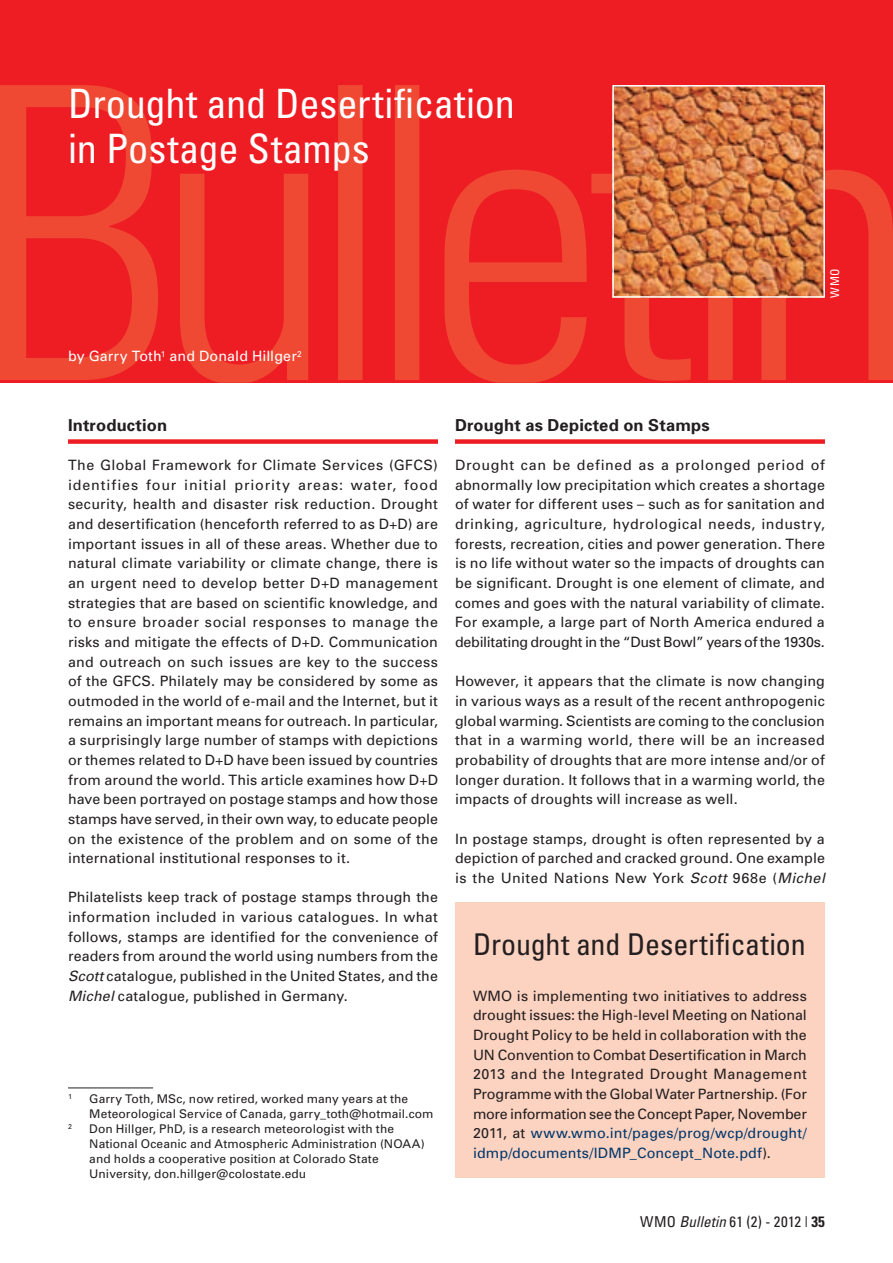
<style>
.page{position:relative;width:893px;height:1263px;background:#fff}
.page>*{position:absolute;margin:0;border:0;box-sizing:border-box;transform-origin:0 0}
.t1{font:condensed 40.5px/45px "Univers";letter-spacing:-.005em;color:#fff}
.t2{font:condensed 30px "Univers";letter-spacing:-.005em;color:#231f20}
.t3{font:700 16.5px "Univers";letter-spacing:.01em;color:#231f20}
.t4{font:condensed 15px "Univers";letter-spacing:.02em;color:#231f20}
.t5{font:14.25px/19.6px "Univers";letter-spacing:.01em;color:#231f20;text-align:justify}
.t6{font:14.25px "Univers";letter-spacing:.01em;color:#fff}
.t7{font:12px/15px "Univers";letter-spacing:.005em;color:#231f20}
.t8{font:condensed 12px "Univers";color:#fff}
.t9{font:7.05px "Univers";color:#231f20}
.s1{font-style:italic}
.s2{color:#00376b}
.s3{font-weight:700}
</style>
<div class="page">
<div style="left:0;top:0;width:893px;height:383px;background:#ee1d23"></div>
<svg style="left:0;top:85px;width:893px;height:298px"></svg>
<div style="left:68px;top:439px;width:370px;height:5px;background:#ee1d23"></div>
<hr style="left:68px;top:1087px;width:85px;height:1px;background:#231f20">
<div style="left:455px;top:439px;width:370px;height:5px;background:#ee1d23"></div>
<div style="left:455px;top:902px;width:370px;height:276px;background:#fcd2c0"></div>
<img style="left:615px;top:88px;width:207px;height:207px">
<div style="left:612px;top:85px;width:213px;height:213px;border:2px solid #fff"></div>
<h1 class="t1" style="left:68px;top:80px;width:448px">Drought and Desertification in Postage Stamps</h1>
<p class="t6" style="left:68px;top:347px;width:235px">by Garry Toth<sup>1</sup> and Donald Hillger<sup>2</sup></p>
<p class="t8" style="left:827px;top:297px;width:30px;rotate:-90deg">WMO</p>
<p class="t3" style="left:68px;top:414px;width:101px">Introduction</p>
<p class="t5" style="left:68px;top:455px;width:371px">The Global Framework for Climate Services (GFCS) identifies four initial priority areas: water, food security, health and disaster risk reduction Drought and desertification (henceforth referred to as D+D) are important issues in all of these areas Whether due to natural climate variability or climate change, there is an urgent need to develop better D+D management strategies that are based on scientific knowledge, and to ensure broader social responses to manage the risks and mitigate the effects of D+D Communication and outreach on such issues are key to the success of the GFCS Philately may be considered by some as outmoded in the world of e-mail and the Internet, but it remains an important means for outreach In particular, a surprisingly large number of stamps with depictions or themes related to D+D have been issued by countries from around the world This article examines how D+D have been portrayed on postage stamps and how those stamps have served, in their own way, to educate people on the existence of the problem and on some of the international institutional responses to it <sup>12</sup></p>
<p class="t5" style="left:68px;top:887px;width:371px">Philatelists keep track of postage stamps through the information included in various catalogues In what follows, stamps are identified for the convenience of readers from around the world using numbers from the <span class="s1">Scott</span> catalogue, published in the United States, and the <span class="s1">Michel</span> catalogue, published in Germany</p>
<p class="t9" style="left:68px;top:1092px;width:5px">1</p>
<p class="t7" style="left:89px;top:1091px;width:346px">Garry Toth, MSc, now retired, worked many years at the<br>Meteorological Service of Canada, garry_toth@hotmail com</p>
<p class="t9" style="left:68px;top:1122px;width:5px">2</p>
<p class="t7" style="left:89px;top:1121px;width:337px">Don Hillger, PhD, is a research meteorologist with the National Oceanic and Atmospheric Administration (NOAA) and holds a cooperative position at Colorado State University, don hillger@colostate edu</p>
<p class="t3" style="left:455px;top:414px;width:256px">Drought as Depicted on Stamps</p>
<p class="t5" style="left:455px;top:455px;width:371px;text-align:left">Drought can be defined as a prolonged period of abnormally low precipitation which creates a shortage of water for different uses – such as for sanitation and drinking, agriculture, hydrological needs, industry, forests, recreation, cities and power generation There is no life without water so the impacts of droughts can be significant Drought is one element of climate, and comes and goes with the natural variability of climate For example, a large part of North America endured a debilitating drought in the “Dust Bowl” years of the 1930s</p>
<p class="t5" style="left:455px;top:671px;width:371px">However, it appears that the climate is now changing in various ways as a result of the recent anthropogenic global warming Scientists are coming to the conclusion that in a warming world, there will be an increased probability of droughts that are more intense and/or of longer duration It follows that in a warming world, the impacts of droughts will increase as well</p>
<p class="t5" style="left:455px;top:828px;width:371px">In postage stamps, drought is often represented by a depiction of parched and cracked ground One example is the United Nations New York <span class="s1">Scott</span> 968e (<span class="s1">Michel</span></p>
<h2 class="t2" style="left:473px;top:926px;width:334px">Drought and Desertification</h2>
<p class="t5" style="left:473px;top:985px;width:335px">WMO is implementing two initiatives to address drought issues: the High-level Meeting on National Drought Policy to be held in collaboration with the UN Convention to Combat Desertification in March 2013 and the Integrated Drought Management Programme with the Global Water Partnership (For more information see the Concept Paper, November 2011, at <span class="s2">www wmo int/pages/prog/wcp/drought/ idmp/documents/IDMP_Concept_Note pdf</span>)</p>
<p class="t4" style="left:640px;top:1212px;width:186px">WMO <span class="s1">Bulletin</span> 61 (2) - 2012 | <span class="s3">35</span></p>
</div>
